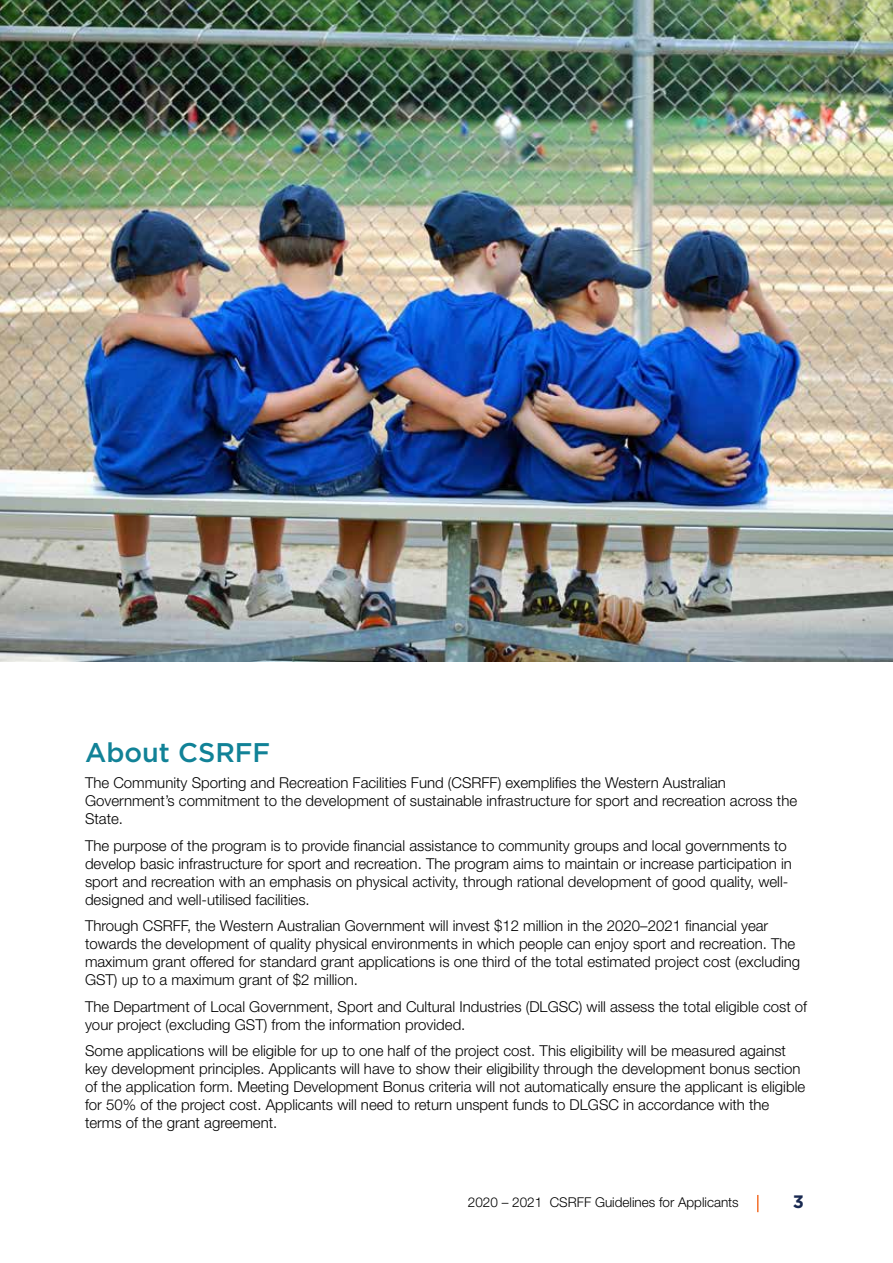
<style>
.page{position:relative;width:893px;height:1263px;background:#fff}
.page>*{position:absolute;margin:0;border:0;box-sizing:border-box;transform-origin:0 0}
.t1{font:500 27px "Gotham";color:#118297}
.t2{font:700 18px "Gotham";color:#192951}
.t3{font:300 15px/18px "Helvetica Neue LT Std";color:#000}
.t4{font:300 13.5px "Helvetica Neue LT Std";color:#000}
</style>
<div class="page">
<svg style="left:757px;top:1195px;width:1px;height:17px"></svg>
<img style="left:0;top:0;width:893px;height:661px">
<h1 class="t1" style="left:85px;top:737px;width:187px">About CSRFF</h1>
<p class="t3" style="left:85px;top:774px;width:714px">The Community Sporting and Recreation Facilities Fund (CSRFF) exemplifies the Western Australian<br>Government’s commitment to the development of sustainable infrastructure for sport and recreation across the<br>State.</p>
<p class="t3" style="left:85px;top:836px;width:708px">The purpose of the program is to provide financial assistance to community groups and local governments to develop basic infrastructure for sport and recreation. The program aims to maintain or increase participation in sport and recreation with an emphasis on physical activity, through rational development of good quality, well&shy;designed and well-utilised facilities.</p>
<p class="t3" style="left:85px;top:917px;width:717px">Through CSRFF, the Western Australian Government will invest $12 million in the 2020–2021 financial year towards the development of quality physical environments in which people can enjoy sport and recreation. The maximum grant offered for standard grant applications is one third of the total estimated project cost (excluding GST) up to a maximum grant of $2 million.</p>
<p class="t3" style="left:85px;top:997px;width:724px">The Department of Local Government, Sport and Cultural Industries (DLGSC) will assess the total eligible cost of your project (excluding GST) from the information provided.</p>
<p class="t3" style="left:85px;top:1042px;width:722px">Some applications will be eligible for up to one half of the project cost. This eligibility will be measured against key development principles. Applicants will have to show their eligibility through the development bonus section of the application form. Meeting Development Bonus criteria will not automatically ensure the applicant is eligible for 50% of the project cost. Applicants will need to return unspent funds to DLGSC in accordance with the terms of the grant agreement.</p>
<p class="t4" style="left:468px;top:1194px;width:272px">2020 – 2021 CSRFF Guidelines for Applicants</p>
<p class="t2" style="left:793px;top:1191px;width:13px">3</p>
</div>
